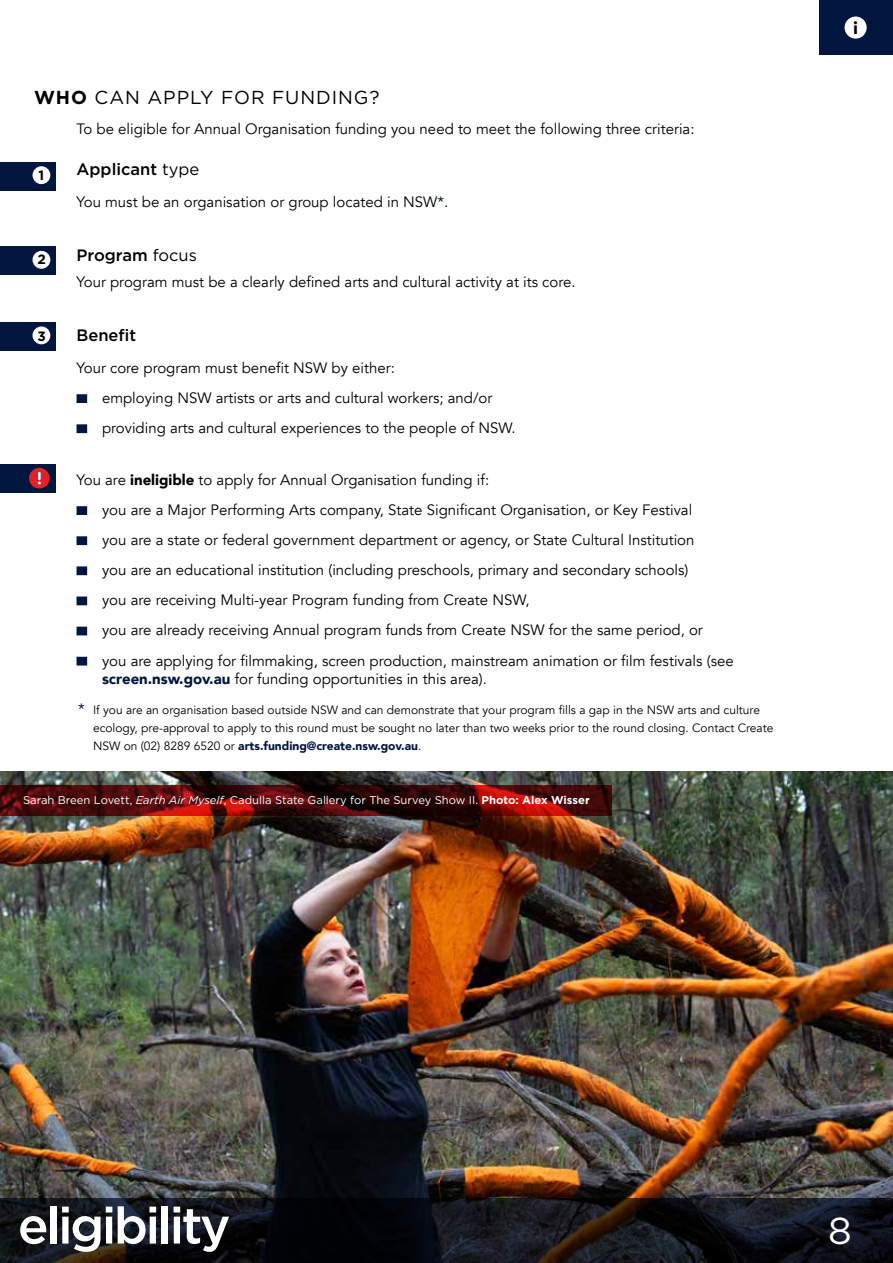
<style>
.page{position:relative;width:893px;height:1263px;background:#fff}
.page>*{position:absolute;margin:0;border:0;box-sizing:border-box;transform-origin:0 0}
.t1{font:500 51px "Gotham";letter-spacing:-.05em;color:#fff}
.t2{font:37.5px "Gotham";color:#fff}
.t3{font:18.75px "Gotham";letter-spacing:.05em;color:#000}
.t4{font:900 17.25px "Circular Std";color:#000}
.t5{font:500 16.5px "Gotham";color:#000}
.t6{font:15px/30.2px "Avenir";color:#000}
.t7{font:700 13.5px "Gotham";color:#000}
.t8{font:12px/18px "Avenir";color:#000}
.t9{font:11.25px "Gotham";color:#fff}
.s1{font-weight:700}
.s2{font-weight:400}
.s3{color:#00163f}
.s4{font-weight:900}
.s5{font-weight:900;color:#00163f}
.s6{font-size:15px;color:#00163f}
.s7{font-style:italic}
</style>
<div class="page">
<div style="left:819px;top:1px;width:74px;height:54px;background:#00163f"></div>
<div style="left:845px;top:17px;width:22px;height:22px;background:#fff;border-radius:50%"></div>
<img style="left:0;top:771px;width:893px;height:427px">
<svg style="left:0;top:1198px;width:893px;height:65px;background:#101217"></svg>
<svg style="left:0;top:785px;width:612px;height:31px;background:#52090a"></svg>
<div style="left:0;top:162px;width:55px;height:28px;background:#00163f"></div>
<div style="left:0;top:247px;width:55px;height:28px;background:#00163f"></div>
<div style="left:0;top:322px;width:55px;height:29px;background:#00163f"></div>
<div style="left:33px;top:167px;width:17px;height:17px;background:#fff;border-radius:50%"></div>
<div style="left:33px;top:166px;width:17px;height:18px;border:1px solid #fff;border-radius:50%"></div>
<div style="left:33px;top:251px;width:17px;height:17px;background:#fff;border-radius:50%"></div>
<div style="left:33px;top:251px;width:17px;height:18px;border:1px solid #fff;border-radius:50%"></div>
<div style="left:33px;top:327px;width:17px;height:17px;background:#fff;border-radius:50%"></div>
<div style="left:33px;top:326px;width:17px;height:18px;border:1px solid #fff;border-radius:50%"></div>
<div style="left:0;top:465px;width:55px;height:28px;background:#00163f"></div>
<svg style="left:29px;top:467px;width:21px;height:22px"></svg>
<div style="left:77px;top:394px;width:10px;height:9px;background:#00163f"></div>
<div style="left:77px;top:424px;width:10px;height:9px;background:#00163f"></div>
<div style="left:77px;top:506px;width:10px;height:9px;background:#00163f"></div>
<div style="left:77px;top:536px;width:10px;height:9px;background:#00163f"></div>
<div style="left:77px;top:566px;width:10px;height:9px;background:#00163f"></div>
<div style="left:77px;top:596px;width:10px;height:9px;background:#00163f"></div>
<div style="left:77px;top:627px;width:10px;height:8px;background:#00163f"></div>
<div style="left:77px;top:657px;width:10px;height:8px;background:#00163f"></div>
<p class="t3" style="left:34px;top:86px;width:347px"><span class="s1">WHO</span> CAN APPLY FOR FUNDING?</p>
<p class="t7" style="left:38px;top:166px;width:7px">1</p>
<p class="t7" style="left:37px;top:251px;width:10px">2</p>
<p class="t7" style="left:37px;top:327px;width:10px">3</p>
<p class="t6" style="left:77px;top:114px;width:619px">To be eligible for Annual Organisation funding you need to meet the following three criteria:</p>
<p class="t5" style="left:77px;top:158px;width:124px">Applicant <span class="s2">type</span></p>
<p class="t6" style="left:77px;top:187px;width:373px">You must be an organisation or group located in NSW<span class="s3">*</span>.</p>
<p class="t5" style="left:77px;top:244px;width:122px">Program <span class="s2">focus</span></p>
<p class="t6" style="left:77px;top:267px;width:501px">Your program must be a clearly defined arts and cultural activity at its core.</p>
<p class="t5" style="left:77px;top:324px;width:61px">Benefit</p>
<p class="t6" style="left:102px;top:353px;width:415px;text-indent:-25px">Your core program must benefit NSW by either:<br>employing NSW artists or arts and cultural workers; and/or providing arts and cultural experiences to the people of NSW.</p>
<p class="t6" style="left:102px;top:465px;width:633px;text-indent:-26px">You are <span class="s4">ineligible</span> to apply for Annual Organisation funding if:<br>you are a Major Performing Arts company, State Significant Organisation, or Key Festival<br>you are a state or federal government department or agency, or State Cultural Institution<br>you are an educational institution (including preschools, primary and secondary schools)<br>you are receiving Multi-year Program funding from Create NSW,<br>you are already receiving Annual program funds from Create NSW for the same period, or<br>you are applying for filmmaking, screen production, mainstream animation or film festivals (see</p>
<p class="t6" style="left:102px;top:663px;width:386px"><span class="s5">screen.nsw.gov.au</span> for funding opportunities in this area).</p>
<p class="t8" style="left:93px;top:701px;width:682px;text-indent:-15px"><span class="s6">*</span> If you are an organisation based outside NSW and can demonstrate that your program fills a gap in the NSW arts and culture ecology, pre-approval to apply to this round must be sought no later than two weeks prior to the round closing. Contact Create<br>NSW on (02) 8289 6520 or <span class="s5">arts.funding@create.nsw.gov.au</span>.</p>
<p class="t9" style="left:23px;top:792px;width:568px">Sarah Breen Lovett, <span class="s7">Earth Air Myself</span>, Cadulla State Gallery for The Survey Show II. <span class="s1">Photo: Alex Wisser</span></p>
<p class="t4" style="left:853px;top:17px;width:6px">i</p>
<h1 class="t1" style="left:18px;top:1192px;width:214px">eligibility</h1>
<h2 class="t2" style="left:828px;top:1206px;width:25px">8</h2>
</div>
